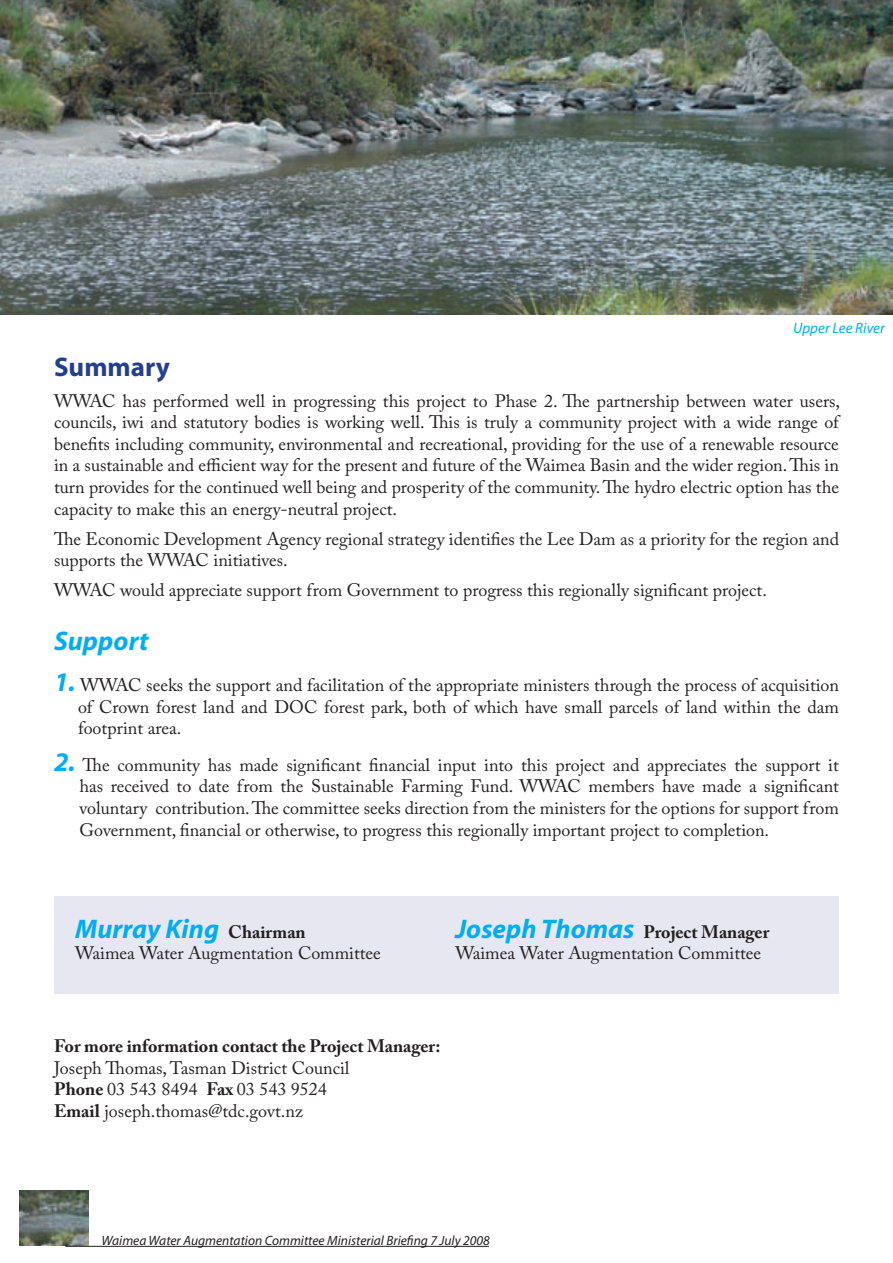
<style>
.page{position:relative;width:893px;height:1263px;background:#fff}
.page>*{position:absolute;margin:0;border:0;box-sizing:border-box;transform-origin:0 0}
.t1{font:italic 700 27px "Myriad";color:#00aeef}
.t2{font:700 27px "Myriad";color:#253f8e}
.t3{font:18px/21.6px "Adobe Caslon Pro";color:#231f20}
.t4{font:700 18px "Adobe Caslon Pro";color:#231f20}
.t5{font:italic 15px "Myriad";color:#00aeef}
.t6{font:italic 13.5px "Myriad";color:#231f20}
.s1{font-family:"Myriad";font-weight:700;font-style:italic;font-size:27px;color:#00aeef}
.s2{font-family:"Adobe Caslon Pro";font-style:normal;font-size:18px;color:#231f20}
.s3{font-weight:700}
</style>
<div class="page">
<img style="left:19px;top:1190px;width:70px;height:56px">
<hr style="left:65px;top:1246px;width:424px;height:1px;background:#231f20">
<div style="left:54px;top:896px;width:785px;height:98px;background:#e7e7f2"></div>
<img style="left:0;top:0;width:893px;height:315px">
<p class="t5" style="left:793px;top:321px;width:93px">Upper Lee River</p>
<h1 class="t2" style="left:54px;top:353px;width:117px">Summary</h1>
<p class="t3" style="left:54px;top:389px;width:788px;text-align:justify">WWAC has performed well in progressing this project to Phase 2. The partnership between water users, councils, iwi and statutory bodies is working well. This is truly a community project with a wide range of benefits including community, environmental and recreational, providing for the use of a renewable resource in a sustainable and efficient way for the present and future of the Waimea Basin and the wider region. This in turn provides for the continued well being and prosperity of the community. The hydro electric option has the capacity to make this an energy-neutral project.</p>
<p class="t3" style="left:54px;top:528px;width:786px">The Economic Development Agency regional strategy identifies the Lee Dam as a priority for the region and supports the WWAC initiatives.</p>
<p class="t3" style="left:54px;top:579px;width:714px">WWAC would appreciate support from Government to progress this regionally significant project.</p>
<h1 class="t1" style="left:54px;top:627px;width:96px">Support</h1>
<p class="t3" style="left:78px;top:674px;width:762px;text-align:justify;text-indent:-24px"><span class="s1">1.</span> WWAC seeks the support and facilitation of the appropriate ministers through the process of acquisition of Crown forest land and DOC forest park, both of which have small parcels of land within the dam footprint area.</p>
<p class="t3" style="left:80px;top:754px;width:761px;text-align:justify;text-indent:-26px"><span class="s1">2.</span> The community has made significant financial input into this project and appreciates the support it has received to date from the Sustainable Farming Fund. WWAC members have made a significant voluntary contribution. The committee seeks direction from the ministers for the options for support from Government, financial or otherwise, to progress this regionally important project to completion.</p>
<h1 class="t1" style="left:75px;top:915px;width:232px">Murray King <span class="s2">Chairman</span></h1>
<p class="t3" style="left:75px;top:942px;width:307px">Waimea Water Augmentation Committee</p>
<p class="t3" style="left:455px;top:921px;width:315px"><span class="s1">Joseph Thomas</span> <span class="s3">Project Manager<br></span>Waimea Water Augmentation Committee</p>
<p class="t4" style="left:54px;top:1035px;width:388px">For more information contact the Project Manager:</p>
<p class="t3" style="left:54px;top:1057px;width:297px">Joseph Thomas, Tasman District Council<br><span class="s3">Phone</span> 03 543 8494 <span class="s3">Fax</span> 03 543 9524<br><span class="s3">Email</span> joseph.thomas@tdc.govt.nz</p>
<p class="t6" style="left:101px;top:1233px;width:390px">Waimea Water Augmentation Committee Ministerial Briefing 7 July 2008</p>
</div>
